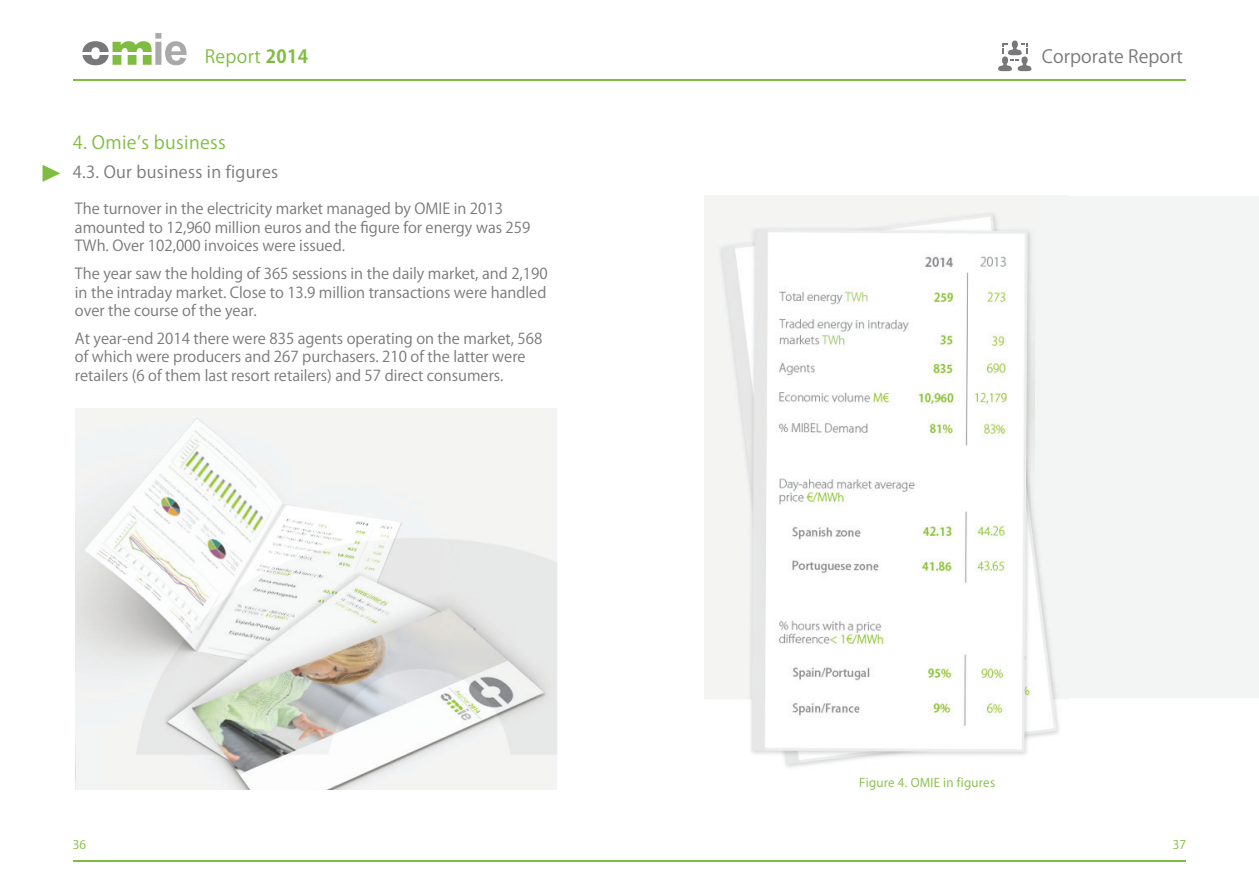
<style>
.page{position:relative;width:1259px;height:893px;background:#fff}
.page>*{position:absolute;margin:0;border:0;box-sizing:border-box;transform-origin:0 0}
.t1{font:18px "Koz Go Pr 6 N";letter-spacing:.02em;color:#7fbd41}
.t2{font:18px "Koz Go Pr 6 N";letter-spacing:.005em;color:#787779}
.t3{font:16.5px "Koz Go Pr 6 N";letter-spacing:.02em;color:#787779}
.t4{font:15px/18.8px "Koz Go Pr 6 N";color:#787779}
.t5{font:12px "Koz Go Pr 6 N";letter-spacing:.02em;color:#7fbd41}
.s1{font-weight:700}
</style>
<div class="page">
<svg style="left:82px;top:33px;width:105px;height:32px"></svg>
<hr style="left:73px;top:79px;width:556px;height:2px;background:#7fbd41">
<hr style="left:73px;top:860px;width:556px;height:2px;background:#7fbd41">
<hr style="left:629px;top:79px;width:557px;height:2px;background:#7fbd41">
<hr style="left:629px;top:860px;width:557px;height:2px;background:#7fbd41">
<svg style="left:998px;top:41px;width:33px;height:30px"></svg>
<svg style="left:43px;top:165px;width:17px;height:17px"></svg>
<img style="left:704px;top:196px;width:364px;height:572px">
<div style="left:1034px;top:196px;width:225px;height:502px;background:#f3f4f4"></div>
<img style="left:76px;top:408px;width:481px;height:381px">
<div style="left:76px;top:726px;width:27px;height:63px;background:#f3f4f4"></div>
<p class="t1" style="left:205px;top:47px;width:105px">Report <span class="s1">2014</span></p>
<p class="t1" style="left:73px;top:133px;width:155px">4. Omie’s business</p>
<p class="t3" style="left:73px;top:163px;width:207px">4.3. Our business in figures</p>
<p class="t4" style="left:75px;top:199px;width:457px">The turnover in the electricity market managed by OMIE in 2013 amounted to 12,960 million euros and the figure for energy was 259<br>TWh. Over 102,000 invoices were issued.</p>
<p class="t4" style="left:75px;top:264px;width:474px;text-align:justify">The year saw the holding of 365 sessions in the daily market, and 2,190 in the intraday market. Close to 13.9 million transactions were handled over the course of the year.</p>
<p class="t4" style="left:75px;top:329px;width:469px">At year-end 2014 there were 835 agents operating on the market, 568 of which were producers and 267 purchasers. 210 of the latter were retailers (6 of them last resort retailers) and 57 direct consumers.</p>
<p class="t2" style="left:1042px;top:47px;width:143px">Corporate Report</p>
<p class="t5" style="left:859px;top:775px;width:137px">Figure 4. OMIE in figures</p>
<p class="t5" style="left:73px;top:838px;width:15px">36</p>
<p class="t5" style="left:1173px;top:838px;width:15px">37</p>
</div>
